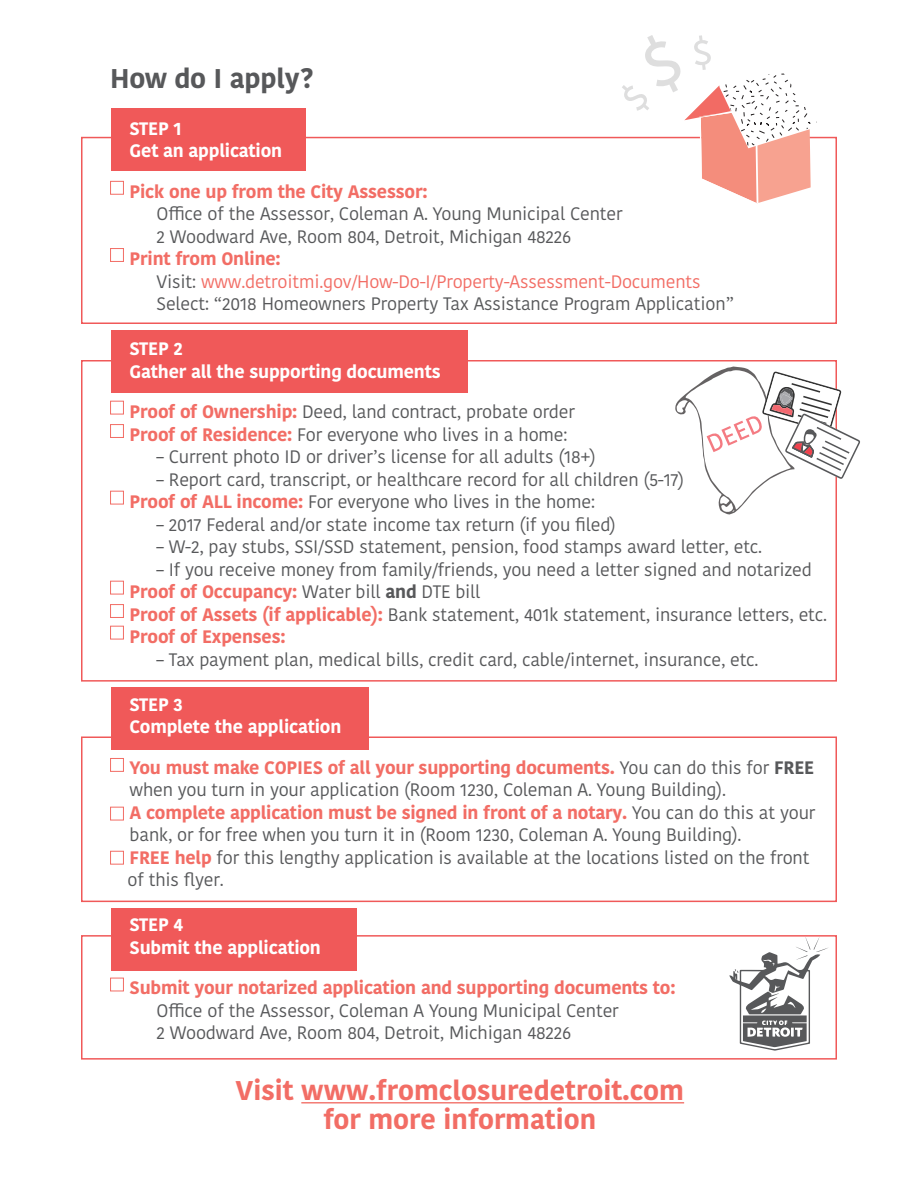
<style>
.page{position:relative;width:918px;height:1188px;background:#fff}
.page>*{position:absolute;margin:0;border:0;box-sizing:border-box;transform-origin:0 0}
.t1{font:700 27px "Kohinoor Bangla";color:#f26d65}
.t2{font:700 27px "Kohinoor Bangla";letter-spacing:-.005em;color:#57585a}
.t3{font:18px "Kohinoor Bangla";letter-spacing:-.01em;color:#57585a}
.t4{font:700 18px "Kohinoor Bangla";letter-spacing:-.01em;color:#f26d65}
.t5{font:700 18px "Kohinoor Bangla";letter-spacing:-.01em;color:#fff}
.t6{font:18px "Kohinoor Bangla";letter-spacing:-.01em;color:#f26d65}
.s1{color:#57585a}
.s2{font-weight:700;color:#f26d65}
.s3{font-weight:400;color:#57585a}
</style>
<div class="page">
<div style="left:81px;top:137px;width:756px;height:187px;border:2px solid #f05959"></div>
<div style="left:81px;top:736px;width:756px;height:166px;border:2px solid #f05959"></div>
<div style="left:81px;top:935px;width:756px;height:125px;border:2px solid #f05959"></div>
<div style="left:81px;top:360px;width:756px;height:322px;border:2px solid #f05959"></div>
<div style="left:111px;top:108px;width:194px;height:63px;background:#f05959"></div>
<div style="left:111px;top:330px;width:357px;height:63px;background:#f05959"></div>
<div style="left:111px;top:687px;width:258px;height:63px;background:#f05959"></div>
<div style="left:111px;top:908px;width:245px;height:63px;background:#f05959"></div>
<hr style="left:301px;top:1102px;width:383px;height:1px;background:#f26d65">
<div style="left:110px;top:181px;width:14px;height:14px;border:1px solid #f26d65"></div>
<div style="left:110px;top:248px;width:14px;height:14px;border:1px solid #f26d65"></div>
<div style="left:110px;top:424px;width:14px;height:14px;border:1px solid #f26d65"></div>
<div style="left:110px;top:626px;width:14px;height:13px;border:1px solid #f26d65"></div>
<div style="left:110px;top:807px;width:14px;height:13px;border:1px solid #f26d65"></div>
<div style="left:110px;top:758px;width:14px;height:14px;border:1px solid #f26d65"></div>
<div style="left:110px;top:978px;width:14px;height:13px;border:1px solid #f26d65"></div>
<div style="left:110px;top:581px;width:14px;height:13px;border:1px solid #f26d65"></div>
<div style="left:110px;top:401px;width:14px;height:13px;border:1px solid #f26d65"></div>
<div style="left:110px;top:604px;width:14px;height:14px;border:1px solid #f26d65"></div>
<div style="left:110px;top:491px;width:14px;height:13px;border:1px solid #f26d65"></div>
<div style="left:110px;top:851px;width:14px;height:14px;border:1px solid #f26d65"></div>
<svg style="left:622px;top:35px;width:197px;height:169px"></svg>
<svg style="left:675px;top:366px;width:185px;height:148px"></svg>
<svg style="left:729px;top:937px;width:100px;height:114px"></svg>
<p class="t2" style="left:110px;top:55px;width:205px">How do I apply?</p>
<p class="t5" style="left:130px;top:113px;width:54px">STEP 1</p>
<p class="t5" style="left:130px;top:135px;width:154px">Get an application</p>
<p class="t4" style="left:130px;top:176px;width:299px">Pick one up from the City Assessor:</p>
<p class="t3" style="left:157px;top:200px;width:468px">Office of the Assessor, Coleman A. Young Municipal Center</p>
<p class="t3" style="left:157px;top:223px;width:416px">2 Woodward Ave, Room 804, Detroit, Michigan 48226</p>
<p class="t4" style="left:130px;top:243px;width:153px">Print from Online:</p>
<p class="t6" style="left:157px;top:268px;width:546px"><span class="s1">Visit:</span> www.detroitmi.gov/How-Do-I/Property-Assessment-Documents</p>
<p class="t3" style="left:157px;top:290px;width:579px">Select: “2018 Homeowners Property Tax Assistance Program Application”</p>
<p class="t5" style="left:130px;top:333px;width:55px">STEP 2</p>
<p class="t5" style="left:130px;top:356px;width:313px">Gather all the supporting documents</p>
<p class="t3" style="left:130px;top:398px;width:447px"><span class="s2">Proof of Ownership:</span> Deed, land contract, probate order</p>
<p class="t3" style="left:130px;top:421px;width:439px"><span class="s2">Proof of Residence:</span> For everyone who lives in a home:</p>
<p class="t3" style="left:157px;top:443px;width:441px">– Current photo ID or driver’s license for all adults (18+)</p>
<p class="t3" style="left:157px;top:466px;width:529px">– Report card, transcript, or healthcare record for all children (5-17)</p>
<p class="t3" style="left:130px;top:488px;width:467px"><span class="s2">Proof of ALL income:</span> For everyone who lives in the home:</p>
<p class="t3" style="left:157px;top:511px;width:461px">– 2017 Federal and/or state income tax return (if you filed)</p>
<p class="t3" style="left:157px;top:533px;width:607px">– W-2, pay stubs, SSI/SSD statement, pension, food stamps award letter, etc.</p>
<p class="t3" style="left:157px;top:556px;width:657px">– If you receive money from family/friends, you need a letter signed and notarized</p>
<p class="t4" style="left:130px;top:576px;width:352px">Proof of Occupancy: <span class="s3">Water bill</span> <span class="s1">and</span> <span class="s3">DTE bill</span></p>
<p class="t3" style="left:130px;top:601px;width:699px"><span class="s2">Proof of Assets (if applicable):</span> Bank statement, 401k statement, insurance letters, etc.</p>
<p class="t4" style="left:130px;top:621px;width:158px">Proof of Expenses:</p>
<p class="t3" style="left:157px;top:646px;width:603px">– Tax payment plan, medical bills, credit card, cable/internet, insurance, etc.</p>
<p class="t5" style="left:130px;top:689px;width:55px">STEP 3</p>
<p class="t5" style="left:130px;top:711px;width:213px">Complete the application</p>
<p class="t4" style="left:130px;top:752px;width:686px">You must make COPIES of all your supporting documents. <span class="s3">You can do this for</span> <span class="s1">FREE</span></p>
<p class="t3" style="left:130px;top:776px;width:598px">when you turn in your application (Room 1230, Coleman A. Young Building).</p>
<p class="t4" style="left:130px;top:797px;width:687px">A complete application must be signed in front of a notary. <span class="s3">You can do this at your</span></p>
<p class="t3" style="left:130px;top:821px;width:613px">bank, or for free when you turn it in (Room 1230, Coleman A. Young Building).</p>
<p class="t3" style="left:130px;top:844px;width:682px"><span class="s2">FREE help</span> for this lengthy application is available at the locations listed on the front</p>
<p class="t3" style="left:128px;top:866px;width:98px">of this flyer.</p>
<p class="t5" style="left:130px;top:909px;width:55px">STEP 4</p>
<p class="t5" style="left:130px;top:932px;width:193px">Submit the application</p>
<p class="t4" style="left:130px;top:972px;width:548px">Submit your notarized application and supporting documents to:</p>
<p class="t3" style="left:157px;top:997px;width:464px">Office of the Assessor, Coleman A Young Municipal Center</p>
<p class="t3" style="left:157px;top:1019px;width:416px">2 Woodward Ave, Room 804, Detroit, Michigan 48226</p>
<p class="t1" style="left:236px;top:1067px;width:450px">Visit www.fromclosuredetroit.com</p>
<p class="t1" style="left:324px;top:1095px;width:274px">for more information</p>
</div>
